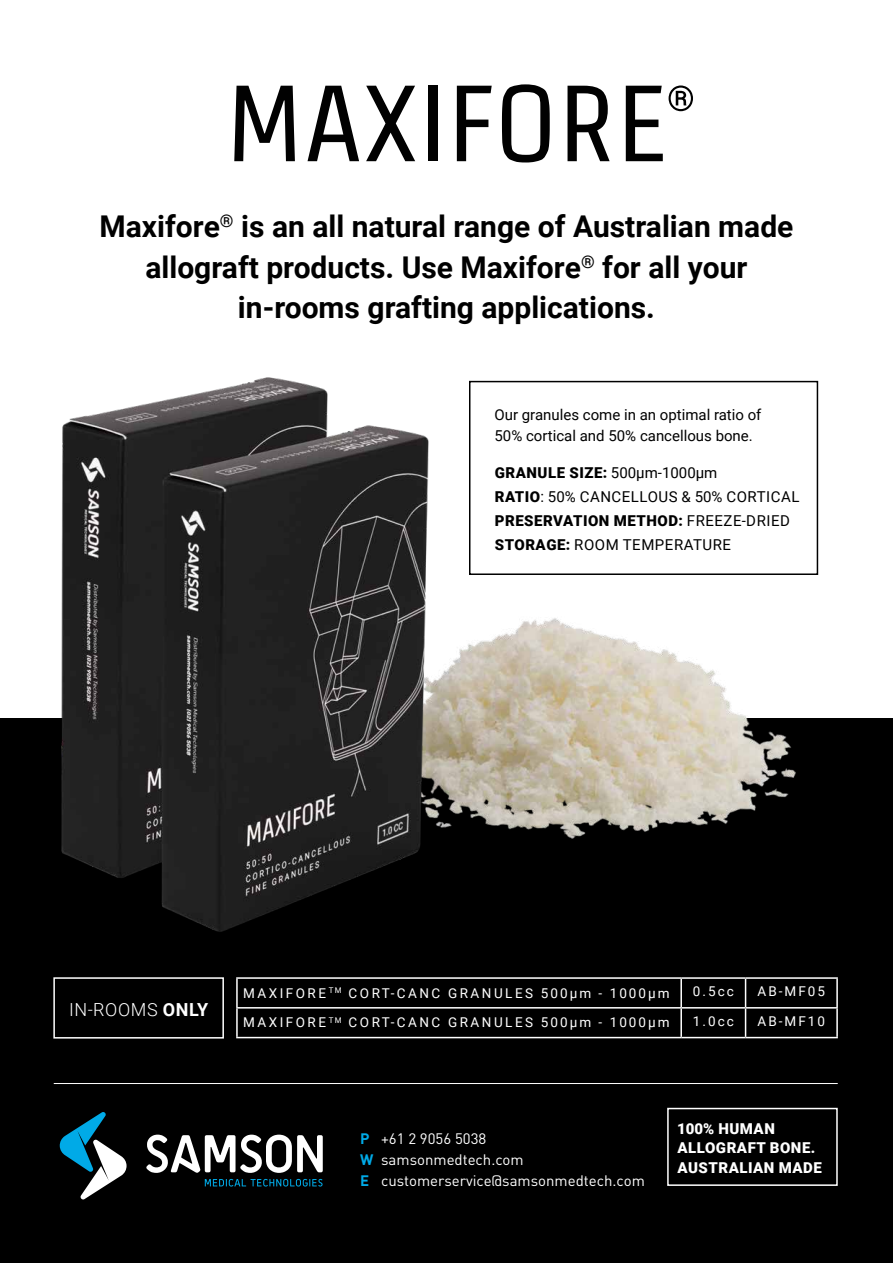
<style>
.page{position:relative;width:893px;height:1263px;background:#fff}
.page>*{position:absolute;margin:0;border:0;box-sizing:border-box;transform-origin:0 0}
.t1{font:700 30px/40.5px "Roboto";color:#000;text-align:center}
.t2{font:300 18px "Roboto";letter-spacing:.035em;color:#fff}
.t3{font:15px/24px "Roboto";letter-spacing:.035em;color:#000}
.t4{font:15px/21px "Roboto";color:#000}
.t5{font:15px/21px "DIN";color:#fff}
.t6{font:900 15px/19.5px "Roboto";letter-spacing:.035em;color:#fff}
.t7{font:13.5px "Roboto";letter-spacing:.185em;color:#fff}
.s1{font-weight:900}
.s2{font-weight:700}
.s3{font-weight:700;color:#00aae7}
</style>
<div class="page">
<div style="left:0;top:719px;width:893px;height:544px;background:#000"></div>
<img style="left:437px;top:618px;width:368px;height:221px">
<svg style="left:205px;top:1179px;width:118px;height:7px"></svg>
<svg style="left:146px;top:1134px;width:177px;height:39px"></svg>
<svg style="left:60px;top:1112px;width:67px;height:87px"></svg>
<img style="left:55px;top:377px;width:382px;height:555px">
<hr style="left:236px;top:977px;width:445px;height:2px;background:#fff">
<hr style="left:236px;top:979px;width:2px;height:28px;background:#fff">
<hr style="left:681px;top:977px;width:65px;height:2px;background:#fff">
<hr style="left:680px;top:979px;width:2px;height:28px;background:#fff">
<hr style="left:746px;top:977px;width:92px;height:2px;background:#fff">
<hr style="left:836px;top:979px;width:2px;height:28px;background:#fff">
<hr style="left:236px;top:1007px;width:445px;height:1px;background:#fff">
<hr style="left:236px;top:1008px;width:2px;height:29px;background:#fff">
<hr style="left:681px;top:1007px;width:65px;height:1px;background:#fff">
<hr style="left:680px;top:1008px;width:2px;height:29px;background:#fff">
<hr style="left:746px;top:1007px;width:92px;height:1px;background:#fff">
<svg style="left:745px;top:979px;width:1px;height:58px"></svg>
<hr style="left:836px;top:1008px;width:2px;height:29px;background:#fff">
<hr style="left:236px;top:1037px;width:445px;height:1px;background:#fff">
<hr style="left:681px;top:1037px;width:65px;height:1px;background:#fff">
<hr style="left:746px;top:1037px;width:92px;height:1px;background:#fff">
<hr style="left:54px;top:1083px;width:784px;height:1px;background:#fff">
<div style="left:667px;top:1108px;width:171px;height:78px;border:2px solid #fff"></div>
<svg style="left:234px;top:86px;width:61px;height:75px"></svg>
<svg style="left:308px;top:86px;width:51px;height:75px"></svg>
<svg style="left:366px;top:86px;width:49px;height:75px"></svg>
<div style="left:428px;top:86px;width:9px;height:75px;background:#010101"></div>
<svg style="left:457px;top:86px;width:35px;height:75px"></svg>
<svg style="left:502px;top:84px;width:48px;height:78px"></svg>
<svg style="left:567px;top:86px;width:43px;height:75px"></svg>
<svg style="left:626px;top:86px;width:37px;height:75px"></svg>
<svg style="left:669px;top:85px;width:24px;height:26px"></svg>
<div style="left:469px;top:381px;width:349px;height:194px;border:2px solid #000"></div>
<div style="left:53px;top:977px;width:171px;height:61px;border:2px solid #fff"></div>
<p class="t1" style="left:99px;top:205px;width:695px">Maxifore<sup>®</sup> is an all natural range of Australian made allograft products. Use Maxifore<sup>®</sup> for all your in-rooms grafting applications.</p>
<p class="t4" style="left:494px;top:404px;width:268px">Our granules come in an optimal ratio of<br>50% cortical and 50% cancellous bone.</p>
<p class="t3" style="left:495px;top:460px;width:306px"><span class="s1">GRANULE SIZE:</span> 500μm-1000μm<br><span class="s1">RATIO</span>: 50% CANCELLOUS &amp; 50% CORTICAL<br><span class="s1">PRESERVATION METHOD:</span> FREEZE-DRIED<br><span class="s1">STORAGE:</span> ROOM TEMPERATURE</p>
<p class="t2" style="left:69px;top:997px;width:140px">IN-ROOMS <span class="s2">ONLY</span></p>
<p class="t7" style="left:243px;top:983px;width:428px">MAXIFORE <sup>TM</sup> CORT-CANC GRANULES 500μm - 1000μm</p>
<p class="t7" style="left:693px;top:982px;width:42px">0.5cc</p>
<p class="t7" style="left:758px;top:982px;width:69px">AB-MF05</p>
<p class="t7" style="left:243px;top:1013px;width:428px">MAXIFORE <sup>TM</sup> CORT-CANC GRANULES 500μm - 1000μm</p>
<p class="t7" style="left:693px;top:1012px;width:42px">1.0cc</p>
<p class="t7" style="left:758px;top:1012px;width:69px">AB-MF10</p>
<p class="t5" style="left:360px;top:1128px;width:286px"><span class="s3">P</span> +61 2 9056 5038<br><span class="s3">W</span> samsonmedtech.com<br><span class="s3">E</span> customerservice@samsonmedtech.com</p>
<p class="t6" style="left:677px;top:1118px;width:146px">100% HUMAN<br>ALLOGRAFT BONE.<br>AUSTRALIAN MADE</p>
</div>
